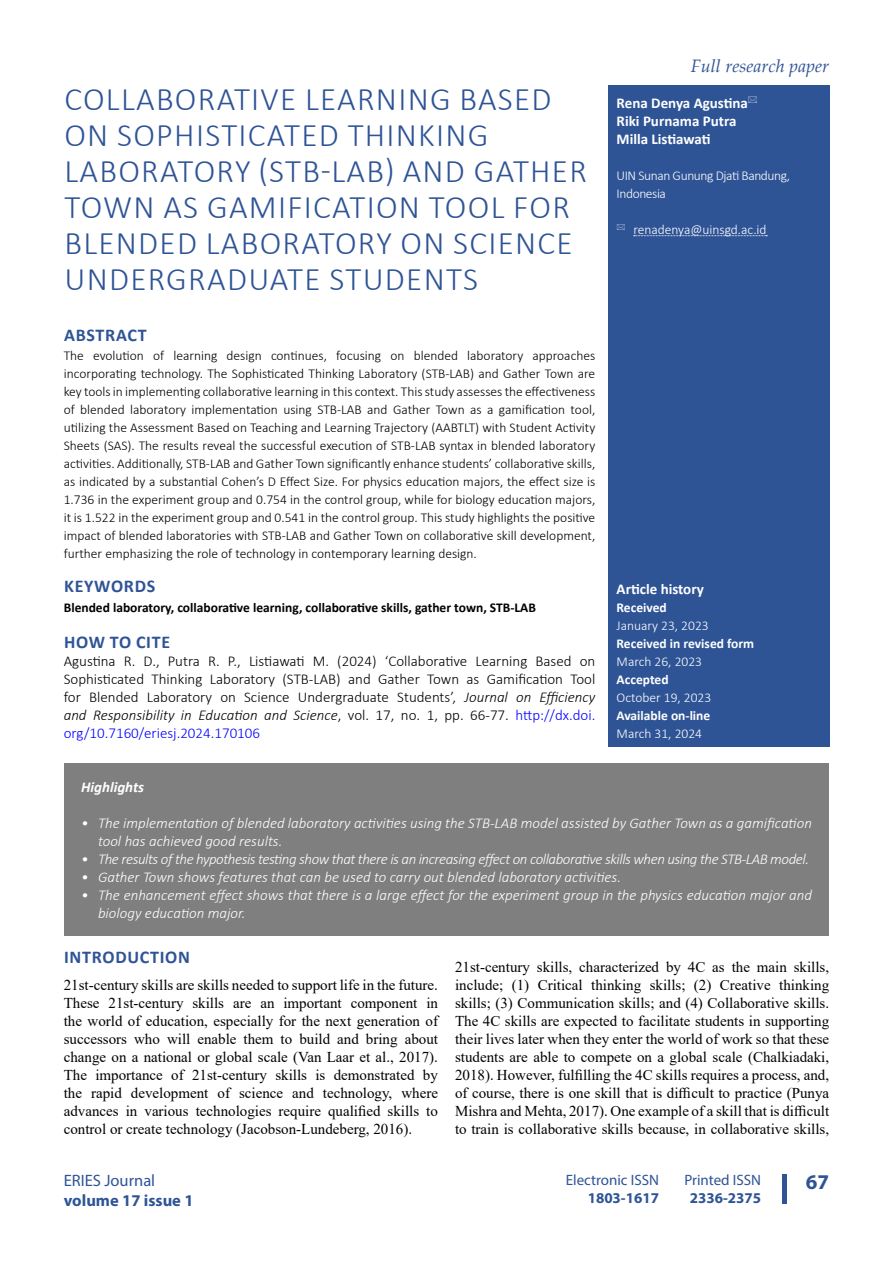
<style>
.page{position:relative;width:893px;height:1263px;background:#fff}
.page>*{position:absolute;margin:0;border:0;box-sizing:border-box;transform-origin:0 0}
.t1{font:300 33px/36px "Calibri";letter-spacing:.04em;color:#2f5496}
.t2{font:700 21px "Myriad Pro";color:#2f5496}
.t3{font:700 18px "Calibri";letter-spacing:.04em;color:#2f5496}
.t4{font:italic 18px "Palatino Linotype";color:#2f5496}
.t5{font:700 16.5px "Myriad Pro";color:#2f5496}
.t6{font:16.5px "Myriad Pro";color:#2f5496}
.t7{font:15px/18px "Times New Roman";color:#000;text-align:justify}
.t8{font:italic 300 15px/18px "Calibri";color:#fff}
.t9{font:300 15px/18px "Calibri";color:#000;text-align:justify}
.t10{font:italic 300 15px "Calibri";letter-spacing:-.03em;color:#fff}
.t11{font:700 15px/18px "Calibri";color:#fff}
.t12{font:15px "Myriad Pro";color:#2f5496}
.t13{font:700 15px "Myriad Pro";color:#2f5496}
.t14{font:italic 700 15px "Calibri";color:#fff}
.t15{font:300 13.5px/18px "Calibri";color:#000;text-align:justify}
.t16{font:700 13.5px "Calibri";color:#000}
.t17{font:300 13.5px "Calibri";color:#fff}
.t18{font:700 13.5px "Calibri";color:#fff}
.t19{font:300 13.5px/18px "Calibri";letter-spacing:-.03em;color:#fff}
.s1{font-style:italic}
.s2{color:#00f}
</style>
<div class="page">
<div style="left:782px;top:1174px;width:5px;height:29px;background:#2f5496"></div>
<div style="left:608px;top:85px;width:221px;height:661px;background:#2f5496"></div>
<svg style="left:634px;top:235px;width:133px;height:1px"></svg>
<div style="left:64px;top:763px;width:765px;height:172px;background:#7f7f7f"></div>
<h1 class="t1" style="left:64px;top:81px;width:524px">COLLABORATIVE LEARNING BASED<br>ON SOPHISTICATED THINKING<br>LABORATORY (STB-LAB) AND GATHER<br>TOWN AS GAMIFICATION TOOL FOR<br>BLENDED LABORATORY ON SCIENCE<br>UNDERGRADUATE STUDENTS</h1>
<p class="t3" style="left:64px;top:322px;width:84px">ABSTRACT</p>
<p class="t15" style="left:64px;top:346px;width:533px">The evolution of learning design continues, focusing on blended laboratory approaches incorporating technology. The Sophisticated Thinking Laboratory (STB-LAB) and Gather Town are key tools in implementing collaborative learning in this context. This study assesses the effectiveness of blended laboratory implementation using STB-LAB and Gather Town as a gamification tool, utilizing the Assessment Based on Teaching and Learning Trajectory (AABTLT) with Student Activity Sheets (SAS). The results reveal the successful execution of STB-LAB syntax in blended laboratory activities. Additionally, STB-LAB and Gather Town significantly enhance students’ collaborative skills, as indicated by a substantial Cohen’s D Effect Size. For physics education majors, the effect size is 1.736 in the experiment group and 0.754 in the control group, while for biology education majors, it is 1.522 in the experiment group and 0.541 in the control group. This study highlights the positive impact of blended laboratories with STB-LAB and Gather Town on collaborative skill development, further emphasizing the role of technology in contemporary learning design.</p>
<p class="t3" style="left:64px;top:574px;width:93px">KEYWORDS</p>
<p class="t16" style="left:64px;top:598px;width:474px">Blended laboratory, collaborative learning, collaborative skills, gather town, STB-LAB</p>
<p class="t3" style="left:64px;top:629px;width:108px">HOW TO CITE</p>
<p class="t9" style="left:64px;top:652px;width:533px">Agustina R. D., Putra R. P., Listiawati M. (2024) ‘Collaborative Learning Based on Sophisticated Thinking Laboratory (STB-LAB) and Gather Town as Gamification Tool for Blended Laboratory on Science Undergraduate Students’, <span class="s1">Journal on Efficiency and Responsibility in Education and Science</span>, vol. 17, no. 1, pp. 66-77. <span class="s2">http://dx.doi. org/10.7160/eriesj.2024.170106</span></p>
<p class="t4" style="left:691px;top:53px;width:140px">Full research paper</p>
<p class="t11" style="left:617px;top:94px;width:133px">Rena Denya Agustina<br>Riki Purnama Putra<br>Milla Listiawati</p>
<p class="t19" style="left:617px;top:166px;width:175px">UIN Sunan Gunung Djati Bandung,<br>Indonesia</p>
<p class="t17" style="left:633px;top:221px;width:135px">renadenya@uinsgd.ac.id</p>
<p class="t11" style="left:617px;top:580px;width:89px">Article history</p>
<p class="t18" style="left:617px;top:598px;width:52px">Received</p>
<p class="t17" style="left:617px;top:617px;width:94px">January 23, 2023</p>
<p class="t18" style="left:617px;top:634px;width:139px">Received in revised form</p>
<p class="t17" style="left:617px;top:653px;width:87px">March 26, 2023</p>
<p class="t18" style="left:617px;top:670px;width:54px">Accepted</p>
<p class="t17" style="left:617px;top:689px;width:96px">October 19, 2023</p>
<p class="t18" style="left:617px;top:706px;width:95px">Available on-line</p>
<p class="t17" style="left:617px;top:725px;width:87px">March 31, 2024</p>
<p class="t14" style="left:81px;top:776px;width:65px">Highlights</p>
<p class="t8" style="left:98px;top:814px;width:715px;text-indent:-17px">• The implementation of blended laboratory activities using the STB-LAB model assisted by Gather Town as a gamification tool has achieved good results.</p>
<p class="t10" style="left:81px;top:850px;width:729px">• The results of the hypothesis testing show that there is an increasing effect on collaborative skills when using the STB-LAB model.</p>
<p class="t8" style="left:81px;top:868px;width:541px">• Gather Town shows features that can be used to carry out blended laboratory activities.</p>
<p class="t8" style="left:98px;top:886px;width:715px;text-indent:-17px">• The enhancement effect shows that there is a large effect for the experiment group in the physics education major and biology education major.</p>
<p class="t3" style="left:64px;top:944px;width:127px">INTRODUCTION</p>
<p class="t7" style="left:64px;top:976px;width:376px">21st-century skills are skills needed to support life in the future.<br>These 21st-century skills are an important component in the world of education, especially for the next generation of successors who will enable them to build and bring about change on a national or global scale (Van Laar et al., 2017).<br>The importance of 21st-century skills is demonstrated by the rapid development of science and technology, where advances in various technologies require qualified skills to control or create technology (Jacobson-Lundeberg, 2016).</p>
<p class="t7" style="left:455px;top:958px;width:376px">21st-century skills, characterized by 4C as the main skills, include; (1) Critical thinking skills; (2) Creative thinking skills; (3) Communication skills; and (4) Collaborative skills.<br>The 4C skills are expected to facilitate students in supporting their lives later when they enter the world of work so that these students are able to compete on a global scale (Chalkiadaki, 2018). However, fulfilling the 4C skills requires a process, and, of course, there is one skill that is difficult to practice (Punya Mishra and Mehta, 2017). One example of a skill that is difficult to train is collaborative skills because, in collaborative skills,</p>
<p class="t6" style="left:64px;top:1170px;width:93px">ERIES Journal</p>
<p class="t5" style="left:64px;top:1189px;width:131px">volume 17 issue 1</p>
<p class="t12" style="left:566px;top:1171px;width:95px">Electronic ISSN</p>
<h2 class="t2" style="left:806px;top:1169px;width:25px">67</h2>
<p class="t13" style="left:588px;top:1188px;width:73px">1803-1617</p>
<p class="t12" style="left:684px;top:1171px;width:78px">Printed ISSN</p>
<p class="t13" style="left:690px;top:1188px;width:73px">2336-2375</p>
</div>
